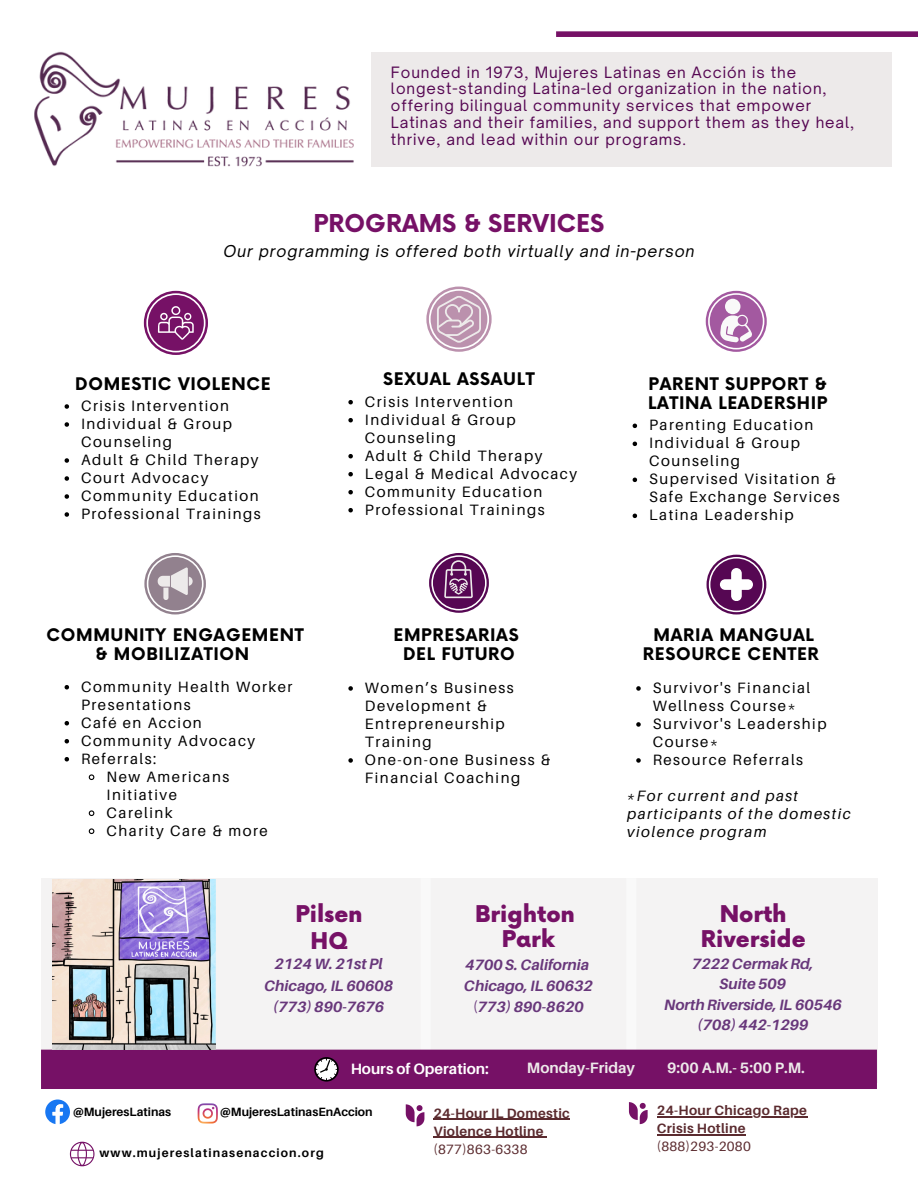
<style>
.page{position:relative;width:918px;height:1188px;background:#fff}
.page>*{position:absolute;margin:0;border:0;box-sizing:border-box;transform-origin:0 0}
.t1{font:700 24px "Now";color:#761166}
.t2{font:900 22.5px/24.8px "Now";color:#761166;text-align:center}
.t3{font:700 16.95px/19.2px "Now";letter-spacing:.04em;color:#000;text-align:center}
.t4{font:italic 15.75px "Open Sauce One";letter-spacing:.06em;color:#000}
.t5{font:15px/18px "Aileron";letter-spacing:.1em;color:#000}
.t6{font:15px/16.8px "Open Sauce One";letter-spacing:.06em;color:#560753}
.t7{font:italic 700 15px/21.3px "Aileron";color:#68377b;text-align:center}
.t8{font:italic 15px/18px "Aileron";letter-spacing:.1em;color:#000}
.t9{font:700 15px "Aileron";color:#edeaea}
.t10{font:700 15px "Aileron";color:#fff}
.t11{font:700 13.5px/18px "Aileron";letter-spacing:.02em;color:#5b2b2f}
.t12{font:13.5px "Aileron";letter-spacing:.02em;color:#5b2b2f}
.t13{font:700 12px "Aileron";color:#000}
.t14{font:700 12px "Aileron";letter-spacing:.095em;color:#000}
.s1{font-weight:400;font-style:normal}
</style>
<div class="page">
<svg style="left:706px;top:291px;width:60px;height:61px"></svg>
<svg style="left:633px;top:424px;width:4px;height:4px"></svg>
<svg style="left:633px;top:442px;width:4px;height:4px"></svg>
<svg style="left:633px;top:478px;width:4px;height:4px"></svg>
<svg style="left:633px;top:514px;width:4px;height:4px"></svg>
<svg style="left:144px;top:291px;width:64px;height:64px"></svg>
<svg style="left:426px;top:287px;width:66px;height:65px"></svg>
<svg style="left:348px;top:400px;width:5px;height:4px"></svg>
<svg style="left:348px;top:418px;width:5px;height:4px"></svg>
<svg style="left:348px;top:454px;width:5px;height:4px"></svg>
<svg style="left:348px;top:472px;width:5px;height:4px"></svg>
<svg style="left:348px;top:490px;width:5px;height:4px"></svg>
<svg style="left:348px;top:508px;width:5px;height:4px"></svg>
<svg style="left:429px;top:553px;width:60px;height:60px"></svg>
<svg style="left:144px;top:553px;width:62px;height:62px"></svg>
<div style="left:371px;top:52px;width:520px;height:114px;background:#edeaea"></div>
<svg style="left:707px;top:555px;width:59px;height:59px"></svg>
<div style="left:41px;top:878px;width:836px;height:205px;background:#f4f3f3"></div>
<div style="left:421px;top:878px;width:10px;height:190px;background:#f9f9f9"></div>
<div style="left:626px;top:878px;width:10px;height:190px;background:#f9f9f9"></div>
<div style="left:41px;top:1050px;width:836px;height:39px;background:#761166"></div>
<svg style="left:314px;top:1057px;width:25px;height:25px"></svg>
<img style="left:53px;top:879px;width:163px;height:170px">
<svg style="left:629px;top:1102px;width:19px;height:22px"></svg>
<svg style="left:406px;top:1104px;width:18px;height:22px"></svg>
<div style="left:556px;top:31px;width:362px;height:6px;background:#761166"></div>
<svg style="left:65px;top:404px;width:4px;height:5px"></svg>
<svg style="left:65px;top:422px;width:4px;height:5px"></svg>
<svg style="left:65px;top:458px;width:4px;height:5px"></svg>
<svg style="left:65px;top:476px;width:4px;height:5px"></svg>
<svg style="left:65px;top:494px;width:4px;height:5px"></svg>
<svg style="left:65px;top:512px;width:4px;height:5px"></svg>
<hr style="left:657px;top:1117px;width:150px;height:1px;background:#5b2b2f">
<hr style="left:657px;top:1135px;width:89px;height:1px;background:#5b2b2f">
<hr style="left:433px;top:1119px;width:137px;height:1px;background:#5b2b2f">
<hr style="left:433px;top:1137px;width:111px;height:1px;background:#5b2b2f">
<svg style="left:70px;top:1142px;width:24px;height:24px"></svg>
<svg style="left:348px;top:686px;width:5px;height:5px"></svg>
<svg style="left:348px;top:758px;width:5px;height:5px"></svg>
<svg style="left:65px;top:685px;width:4px;height:4px"></svg>
<svg style="left:65px;top:721px;width:4px;height:4px"></svg>
<svg style="left:65px;top:739px;width:4px;height:4px"></svg>
<svg style="left:65px;top:757px;width:4px;height:4px"></svg>
<svg style="left:88px;top:774px;width:7px;height:6px"></svg>
<svg style="left:88px;top:810px;width:7px;height:6px"></svg>
<svg style="left:88px;top:828px;width:7px;height:6px"></svg>
<svg style="left:636px;top:686px;width:5px;height:5px"></svg>
<svg style="left:636px;top:722px;width:5px;height:5px"></svg>
<svg style="left:636px;top:758px;width:5px;height:5px"></svg>
<svg style="left:198px;top:1103px;width:20px;height:21px"></svg>
<svg style="left:45px;top:1100px;width:25px;height:24px"></svg>
<img style="left:35px;top:51px;width:318px;height:116px">
<p class="t6" style="left:391px;top:63px;width:465px">Founded in 1973, Mujeres Latinas en Acción is the longest-standing Latina-led organization in the nation, offering bilingual community services that empower Latinas and their families, and support them as they heal, thrive, and lead within our programs.</p>
<p class="t1" style="left:314px;top:210px;width:292px">PROGRAMS &amp; SERVICES</p>
<p class="t4" style="left:223px;top:242px;width:473px">Our programming is offered both virtually and in-person</p>
<p class="t3" style="left:75px;top:375px;width:197px">DOMESTIC VIOLENCE</p>
<p class="t5" style="left:81px;top:396px;width:150px">Crisis Intervention</p>
<p class="t5" style="left:81px;top:414px;width:152px">Individual &amp; Group<br>Counseling</p>
<p class="t5" style="left:81px;top:450px;width:179px">Adult &amp; Child Therapy</p>
<p class="t5" style="left:81px;top:468px;width:129px">Court Advocacy</p>
<p class="t5" style="left:81px;top:486px;width:179px">Community Education</p>
<p class="t5" style="left:81px;top:504px;width:181px">Professional Trainings</p>
<p class="t3" style="left:383px;top:371px;width:153px">SEXUAL ASSAULT</p>
<p class="t5" style="left:365px;top:392px;width:150px">Crisis Intervention</p>
<h3 class="t5" style="left:365px;top:410px;width:152px">Individual &amp; Group<br>Counseling</h3>
<p class="t5" style="left:365px;top:446px;width:179px">Adult &amp; Child Therapy</p>
<p class="t5" style="left:365px;top:464px;width:214px">Legal &amp; Medical Advocacy</p>
<p class="t5" style="left:365px;top:482px;width:179px">Community Education</p>
<p class="t5" style="left:365px;top:500px;width:181px">Professional Trainings</p>
<p class="t3" style="left:648px;top:375px;width:181px;text-align:left">PARENT SUPPORT &amp;<br>LATINA LEADERSHIP</p>
<p class="t5" style="left:649px;top:416px;width:166px">Parenting Education</p>
<h6 class="t5" style="left:649px;top:434px;width:152px">Individual &amp; Group<br>Counseling</h6>
<h1 class="t5" style="left:649px;top:470px;width:192px">Supervised Visitation &amp;<br>Safe Exchange Services</h1>
<h4 class="t5" style="left:649px;top:506px;width:146px">Latina Leadership</h4>
<p class="t3" style="left:47px;top:627px;width:259px">COMMUNITY ENGAGEMENT &amp; MOBILIZATION</p>
<h3 class="t5" style="left:81px;top:677px;width:213px">Community Health Worker<br>Presentations</h3>
<p class="t5" style="left:81px;top:713px;width:122px">Café en Accion</p>
<p class="t5" style="left:81px;top:731px;width:176px">Community Advocacy</p>
<p class="t5" style="left:81px;top:749px;width:77px">Referrals:</p>
<p class="t5" style="left:107px;top:767px;width:124px">New Americans<br>Initiative</p>
<h3 class="t5" style="left:107px;top:803px;width:68px">Carelink</h3>
<p class="t5" style="left:107px;top:821px;width:163px">Charity Care &amp; more</p>
<p class="t3" style="left:394px;top:626px;width:127px">EMPRESARIAS<br>DEL FUTURO</p>
<p class="t5" style="left:365px;top:678px;width:150px">Women’s Business<br>Development &amp;<br>Entrepreneurship<br>Training</p>
<p class="t5" style="left:365px;top:750px;width:187px">One-on-one Business &amp;<br>Financial Coaching</p>
<p class="t2" style="left:296px;top:902px;width:69px;line-height:27px">Pilsen<br>HQ</p>
<p class="t7" style="left:264px;top:953px;width:131px">2124 W. 21st Pl<br>Chicago, IL 60608 (773) 890-7676</p>
<h3 class="t2" style="left:475px;top:903px;width:101px">Brighton<br>Park</h3>
<p class="t7" style="left:464px;top:953px;width:131px">4700 S. California<br>Chicago, IL 60632 <span class="s1">(</span>773) 890-8620</p>
<p class="t3" style="left:643px;top:626px;width:178px">MARIA MANGUAL<br>RESOURCE CENTER</p>
<p class="t5" style="left:653px;top:678px;width:159px">Survivor's Financial<br>Wellness Course*</p>
<h3 class="t5" style="left:653px;top:714px;width:175px">Survivor's Leadership<br>Course*</h3>
<p class="t5" style="left:653px;top:750px;width:152px">Resource Referrals</p>
<p class="t8" style="left:627px;top:786px;width:225px">*For current and past participants of the domestic violence program</p>
<p class="t2" style="left:701px;top:903px;width:106px">North<br>Riverside</p>
<p class="t7" style="left:664px;top:953px;width:179px;line-height:20.2px">7222 Cermak Rd,<br>Suite 509<br>North Riverside, IL 60546 (708) 442-1299</p>
<p class="t10" style="left:351px;top:1059px;width:140px">Hours of Operation:</p>
<p class="t9" style="left:527px;top:1059px;width:110px">Monday-Friday</p>
<p class="t9" style="left:667px;top:1059px;width:139px">9:00 A.M.- 5:00 P.M.</p>
<p class="t13" style="left:73px;top:1104px;width:100px">@MujeresLatinas</p>
<h6 class="t13" style="left:220px;top:1104px;width:154px">@MujeresLatinasEnAccion</h6>
<p class="t11" style="left:433px;top:1104px;width:138px">24-Hour IL Domestic<br>Violence Hotline</p>
<p class="t14" style="left:99px;top:1146px;width:226px">www.mujereslatinasenaccion.org</p>
<p class="t12" style="left:433px;top:1140px;width:96px">(877)863-6338</p>
<h3 class="t11" style="left:657px;top:1101px;width:152px">24-Hour Chicago Rape<br>Crisis Hotline</h3>
<p class="t12" style="left:657px;top:1138px;width:96px">(888)293-2080</p>
</div>
